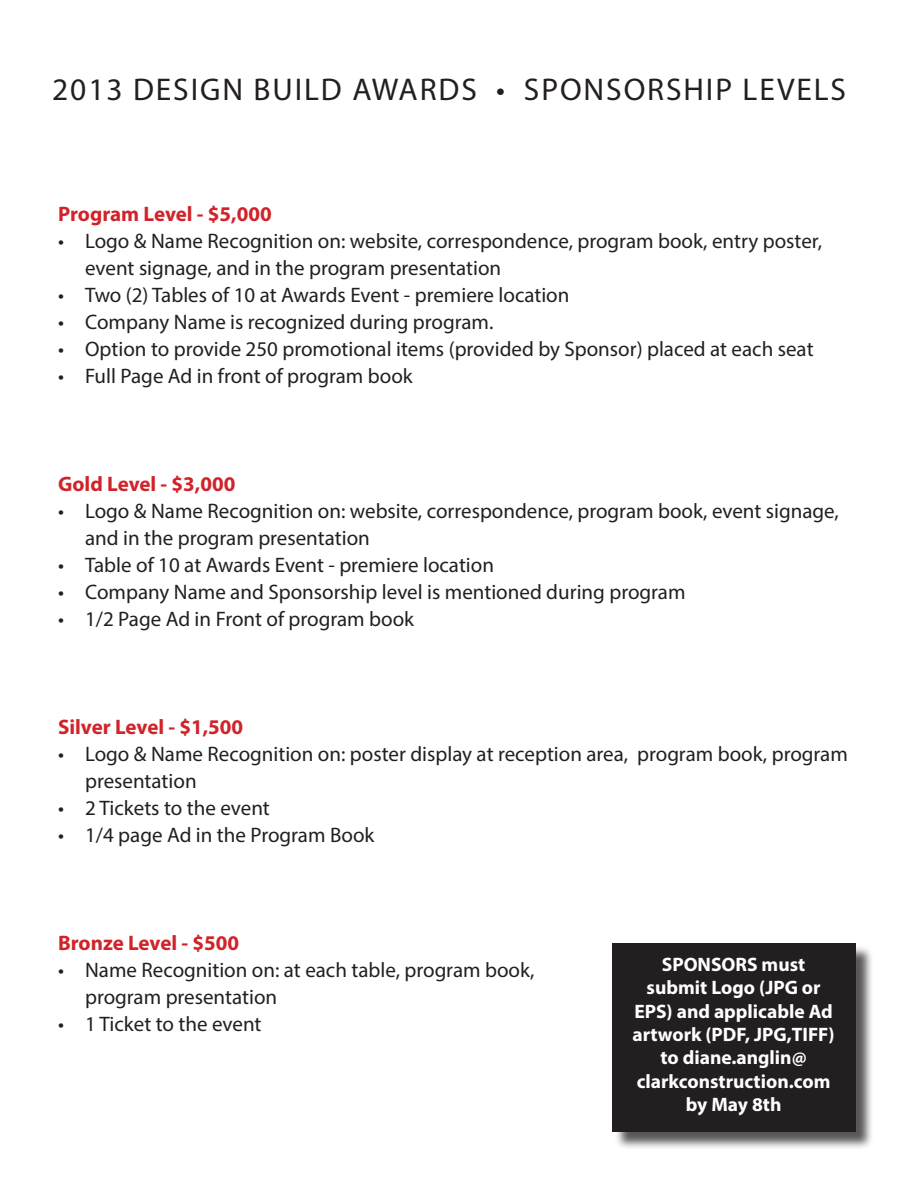
<style>
.page{position:relative;width:918px;height:1188px;background:#fff}
.page>*{position:absolute;margin:0;border:0;box-sizing:border-box;transform-origin:0 0}
.t1{font:31.5px "Myriad Pro";letter-spacing:.06em;color:#231f20}
.t2{font:21px/27px "Myriad Pro";color:#231f20}
.t3{font:700 21px "Myriad Pro";color:#d1232a}
.t4{font:700 19.5px/23.4px "Myriad Pro";color:#fff;text-align:center}
</style>
<div class="page">
<div style="left:614px;top:945px;width:260px;height:206px;background:#231f20;opacity:.75"></div>
<div style="left:612px;top:943px;width:243px;height:189px;background:#231f20"></div>
<h1 class="t1" style="left:52px;top:70px;width:795px">2013 DESIGN BUILD AWARDS • SPONSORSHIP LEVELS</h1>
<p class="t3" style="left:58px;top:200px;width:215px">Program Level - $5,000</p>
<p class="t2" style="left:85px;top:227px;width:738px;text-indent:-27px">• Logo &amp; Name Recognition on: website, correspondence, program book, entry poster, event signage, and in the program presentation</p>
<p class="t2" style="left:58px;top:281px;width:513px">• Two (2) Tables of 10 at Awards Event - premiere location</p>
<p class="t2" style="left:58px;top:308px;width:437px">• Company Name is recognized during program.</p>
<p class="t2" style="left:58px;top:335px;width:757px">• Option to provide 250 promotional items (provided by Sponsor) placed at each seat</p>
<p class="t2" style="left:58px;top:362px;width:356px">• Full Page Ad in front of program book</p>
<p class="t3" style="left:58px;top:470px;width:179px">Gold Level - $3,000</p>
<p class="t2" style="left:85px;top:497px;width:755px;text-indent:-27px">• Logo &amp; Name Recognition on: website, correspondence, program book, event signage, and in the program presentation</p>
<p class="t2" style="left:58px;top:551px;width:437px">• Table of 10 at Awards Event - premiere location</p>
<p class="t2" style="left:58px;top:578px;width:629px">• Company Name and Sponsorship level is mentioned during program</p>
<p class="t2" style="left:58px;top:605px;width:357px">• 1/2 Page Ad in Front of program book</p>
<p class="t3" style="left:58px;top:713px;width:187px">Silver Level - $1,500</p>
<p class="t2" style="left:85px;top:740px;width:764px;text-indent:-27px">• Logo &amp; Name Recognition on: poster display at reception area, program book, program presentation</p>
<p class="t2" style="left:58px;top:794px;width:213px">• 2 Tickets to the event</p>
<p class="t2" style="left:58px;top:821px;width:318px">• 1/4 page Ad in the Program Book</p>
<p class="t3" style="left:58px;top:929px;width:182px">Bronze Level - $500</p>
<p class="t2" style="left:85px;top:956px;width:451px;text-indent:-27px">• Name Recognition on: at each table, program book, program presentation</p>
<p class="t2" style="left:58px;top:1010px;width:205px">• 1 Ticket to the event</p>
<p class="t4" style="left:633px;top:952px;width:204px">SPONSORS must submit Logo (JPG or<br>EPS) and applicable Ad artwork (PDF, JPG,TIFF) to diane.anglin@ clarkconstruction.com by May 8th</p>
</div>
